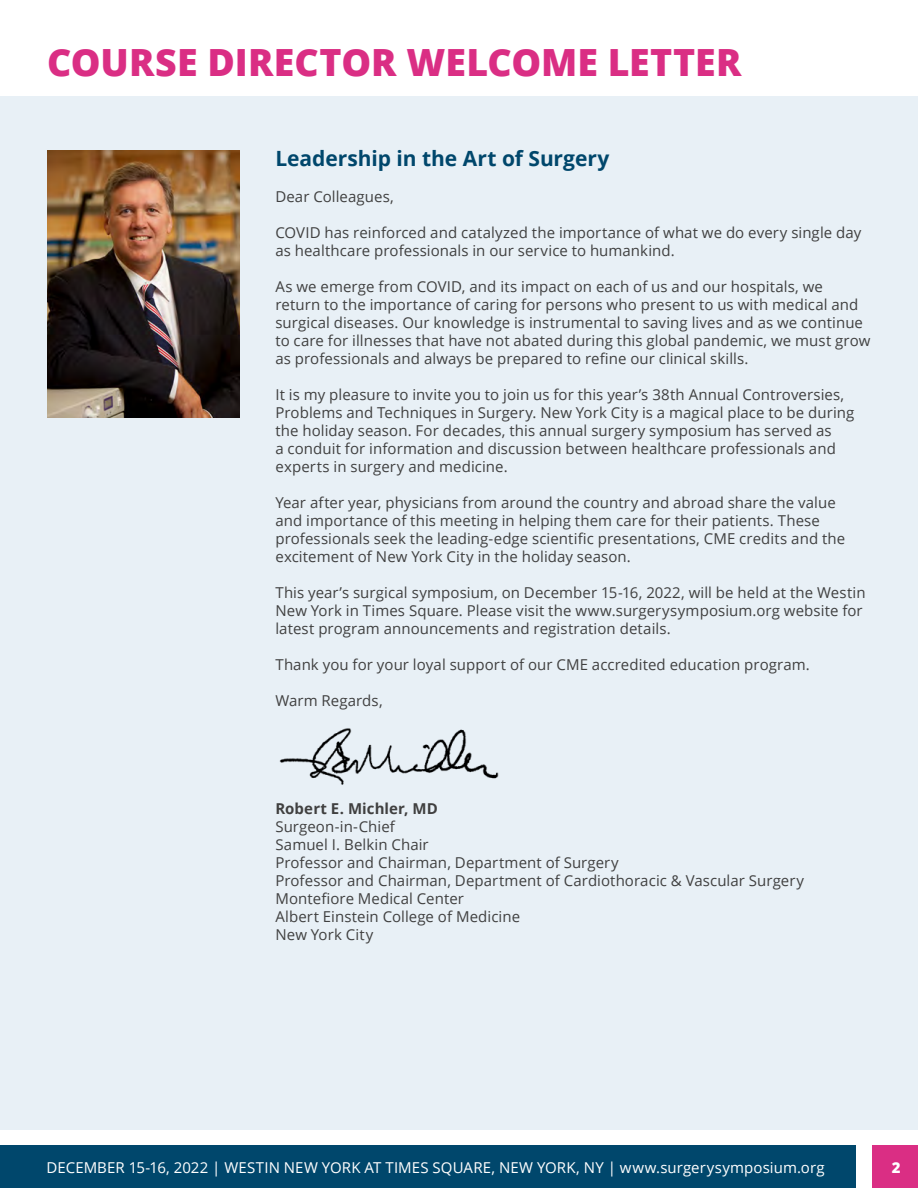
<style>
.page{position:relative;width:918px;height:1188px;background:#fff}
.page>*{position:absolute;margin:0;border:0;box-sizing:border-box;transform-origin:0 0}
.t1{font:800 37.5px "Open Sans";color:#da2e84}
.t2{font:700 21px "Open Sans";letter-spacing:-.005em;color:#00476c}
.t3{font:15px/18px "Open Sans";letter-spacing:.005em;color:#404040}
.t4{font:15px "Open Sans";letter-spacing:.005em;color:#fff}
.t5{font:700 15px "Open Sans";letter-spacing:.005em;color:#404040}
.t6{font:800 15px "Open Sans";color:#fff}
</style>
<div class="page">
<div style="left:0;top:1146px;width:855px;height:42px;background:#00476c"></div>
<div style="left:873px;top:1146px;width:45px;height:42px;background:#da2e84"></div>
<div style="left:0;top:96px;width:918px;height:1034px;background:#e8f0f6"></div>
<img style="left:47px;top:150px;width:193px;height:267px">
<img style="left:279px;top:728px;width:219px;height:57px">
<h1 class="t1" style="left:47px;top:34px;width:696px">COURSE DIRECTOR WELCOME LETTER</h1>
<h2 class="t2" style="left:275px;top:144px;width:336px">Leadership in the Art of Surgery</h2>
<p class="t3" style="left:275px;top:187px;width:120px">Dear Colleagues,</p>
<p class="t3" style="left:275px;top:223px;width:587px">COVID has reinforced and catalyzed the importance of what we do every single day as healthcare professionals in our service to humankind.</p>
<p class="t3" style="left:275px;top:277px;width:597px">As we emerge from COVID, and its impact on each of us and our hospitals, we return to the importance of caring for persons who present to us with medical and surgical diseases. Our knowledge is instrumental to saving lives and as we continue to care for illnesses that have not abated during this global pandemic, we must grow as professionals and always be prepared to refine our clinical skills.</p>
<p class="t3" style="left:275px;top:385px;width:581px">It is my pleasure to invite you to join us for this year’s 38th Annual Controversies, Problems and Techniques in Surgery. New York City is a magical place to be during the holiday season. For decades, this annual surgery symposium has served as<br>a conduit for information and discussion between healthcare professionals and experts in surgery and medicine.</p>
<p class="t3" style="left:275px;top:493px;width:571px">Year after year, physicians from around the country and abroad share the value and importance of this meeting in helping them care for their patients. These professionals seek the leading-edge scientific presentations, CME credits and the excitement of New York City in the holiday season.</p>
<p class="t3" style="left:275px;top:583px;width:592px">This year’s surgical symposium, on December 15-16, 2022, will be held at the Westin<br>New York in Times Square. Please visit the www.surgerysymposium.org website for latest program announcements and registration details.</p>
<p class="t3" style="left:275px;top:655px;width:536px">Thank you for your loyal support of our CME accredited education program.</p>
<p class="t3" style="left:275px;top:691px;width:109px">Warm Regards,</p>
<p class="t5" style="left:275px;top:798px;width:164px">Robert E. Michler, MD</p>
<p class="t3" style="left:275px;top:817px;width:530px">Surgeon-in-Chief<br>Samuel I. Belkin Chair<br>Professor and Chairman, Department of Surgery<br>Professor and Chairman, Department of Cardiothoracic &amp; Vascular Surgery Montefiore Medical Center<br>Albert Einstein College of Medicine<br>New York City</p>
<p class="t4" style="left:46px;top:1157px;width:780px">DECEMBER 15-16, 2022 | WESTIN NEW YORK AT TIMES SQUARE, NEW YORK, NY | www.surgerysymposium.org</p>
<p class="t6" style="left:892px;top:1156px;width:10px">2</p>
</div>
